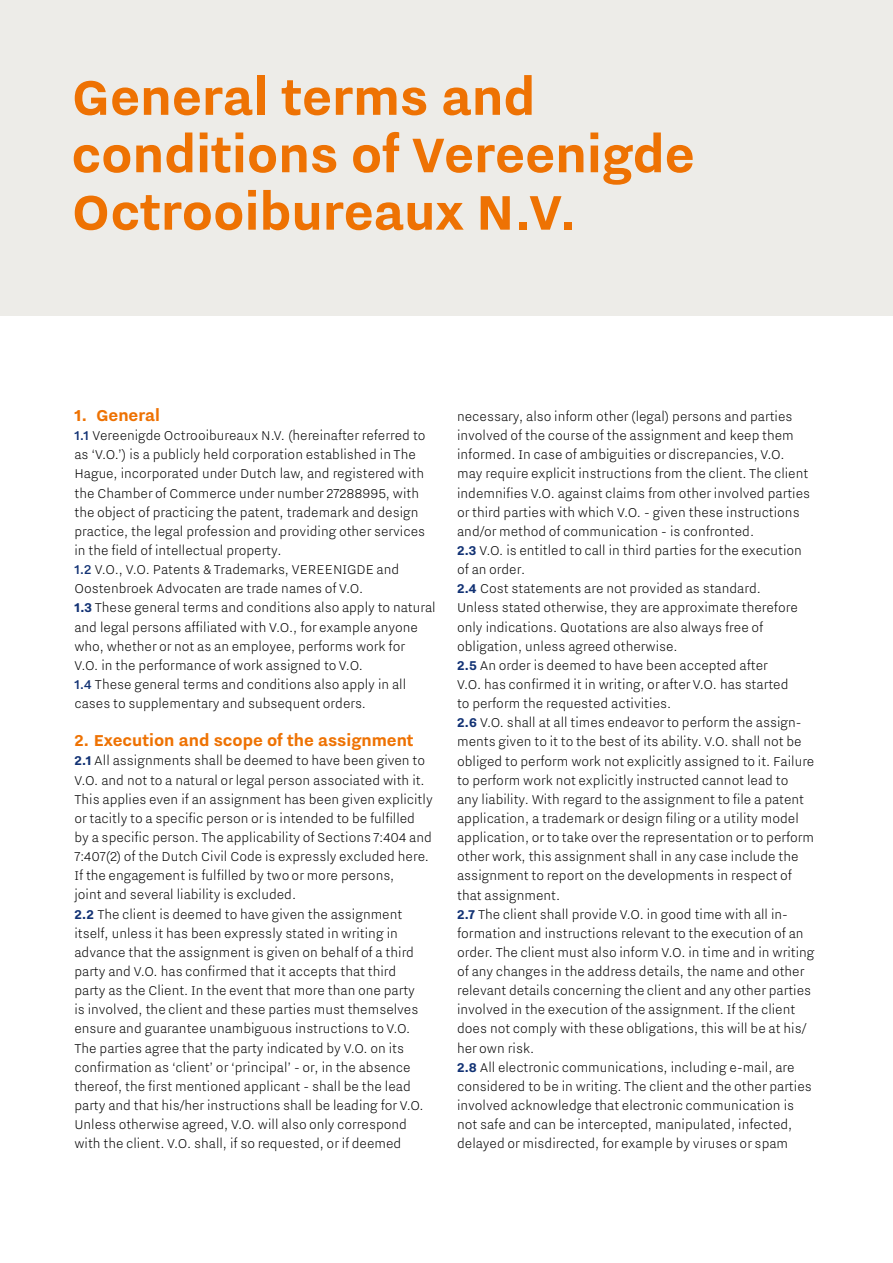
<style>
.page{position:relative;width:893px;height:1263px;background:#fff}
.page>*{position:absolute;margin:0;border:0;box-sizing:border-box;transform-origin:0 0}
.t1{font:700 60px/57.4px "Nitti Grotesk";color:#ee7203}
.t2{font:700 19.5px "Nitti Grotesk";color:#ee7203}
.t3{font:300 15.75px/19.2px "Nitti Grotesk";color:#000}
.s1{font-weight:500;color:#123274}
.s2{font-weight:700;color:#123274}
</style>
<div class="page">
<div style="left:0;top:0;width:893px;height:316px;background:#edece8"></div>
<h1 class="t1" style="left:71px;top:67px;width:625px">General terms and conditions of Vereenigde<br>Octrooibureaux N.V.</h1>
<p class="t2" style="left:74px;top:404px;width:87px">1. General</p>
<p class="t3" style="left:74px;top:425px;width:363px"><span class="s1">1.1</span> Vereenigde Octrooibureaux N.V. (hereinafter referred to as ‘V.O.’) is a publicly held corporation established in The Hague, incorporated under Dutch law, and registered with the Chamber of Commerce under number 27288995, with the object of practicing the patent, trademark and design practice, the legal profession and providing other services in the field of intellectual property.<br><span class="s1">1.2</span> V.O., V.O. Patents &amp; Trademarks, VEREENIGDE and Oostenbroek Advocaten are trade names of V.O.<br><span class="s2">1.3</span> These general terms and conditions also apply to natural and legal persons affiliated with V.O., for example anyone who, whether or not as an employee, performs work for<br>V.O. in the performance of work assigned to V.O.<br><span class="s1">1.4</span> These general terms and conditions also apply in all cases to supplementary and subsequent orders.</p>
<p class="t2" style="left:74px;top:729px;width:341px">2. Execution and scope of the assignment</p>
<p class="t3" style="left:74px;top:751px;width:360px"><span class="s2">2.1</span> All assignments shall be deemed to have been given to V.O. and not to a natural or legal person associated with it.<br>This applies even if an assignment has been given explicitly or tacitly to a specific person or is intended to be fulfilled by a specific person. The applicability of Sections 7:404 and 7:407(2) of the Dutch Civil Code is expressly excluded here.<br>If the engagement is fulfilled by two or more persons,<br>joint and several liability is excluded.<br><span class="s2">2.2</span> The client is deemed to have given the assignment itself, unless it has been expressly stated in writing in advance that the assignment is given on behalf of a third party and V.O. has confirmed that it accepts that third<br>party as the Client. In the event that more than one party<br>is involved, the client and these parties must themselves ensure and guarantee unambiguous instructions to V.O.<br>The parties agree that the party indicated by V.O. on its confirmation as ‘client’ or ‘principal’ - or, in the absence thereof, the first mentioned applicant - shall be the lead party and that his/her instructions shall be leading for V.O.<br>Unless otherwise agreed, V.O. will also only correspond with the client. V.O. shall, if so requested, or if deemed</p>
<p class="t3" style="left:457px;top:406px;width:359px">necessary, also inform other (legal) persons and parties involved of the course of the assignment and keep them informed. In case of ambiguities or discrepancies, V.O.<br>may require explicit instructions from the client. The client indemnifies V.O. against claims from other involved parties or third parties with which V.O. - given these instructions and/or method of communication - is confronted.<br><span class="s2">2.3</span> V.O. is entitled to call in third parties for the execution of an order.<br><span class="s2">2.4</span> Cost statements are not provided as standard.<br>Unless stated otherwise, they are approximate therefore only indications. Quotations are also always free of obligation, unless agreed otherwise.<br><span class="s2">2.5</span> An order is deemed to have been accepted after<br>V.O. has confirmed it in writing, or after V.O. has started<br>to perform the requested activities.<br><span class="s2">2.6</span> V.O. shall at all times endeavor to perform the assign&shy;ments given to it to the best of its ability. V.O. shall not be obliged to perform work not explicitly assigned to it. Failure to perform work not explicitly instructed cannot lead to<br>any liability. With regard to the assignment to file a patent application, a trademark or design filing or a utility model application, or to take over the representation or to perform other work, this assignment shall in any case include the assignment to report on the developments in respect of that assignment.<br><span class="s2">2.7</span> The client shall provide V.O. in good time with all in&shy;formation and instructions relevant to the execution of an order. The client must also inform V.O. in time and in writing of any changes in the address details, the name and other relevant details concerning the client and any other parties involved in the execution of the assignment. If the client does not comply with these obligations, this will be at his/ her own risk.<br><span class="s2">2.8</span> All electronic communications, including e-mail, are considered to be in writing. The client and the other parties involved acknowledge that electronic communication is not safe and can be intercepted, manipulated, infected, delayed or misdirected, for example by viruses or spam</p>
</div>
